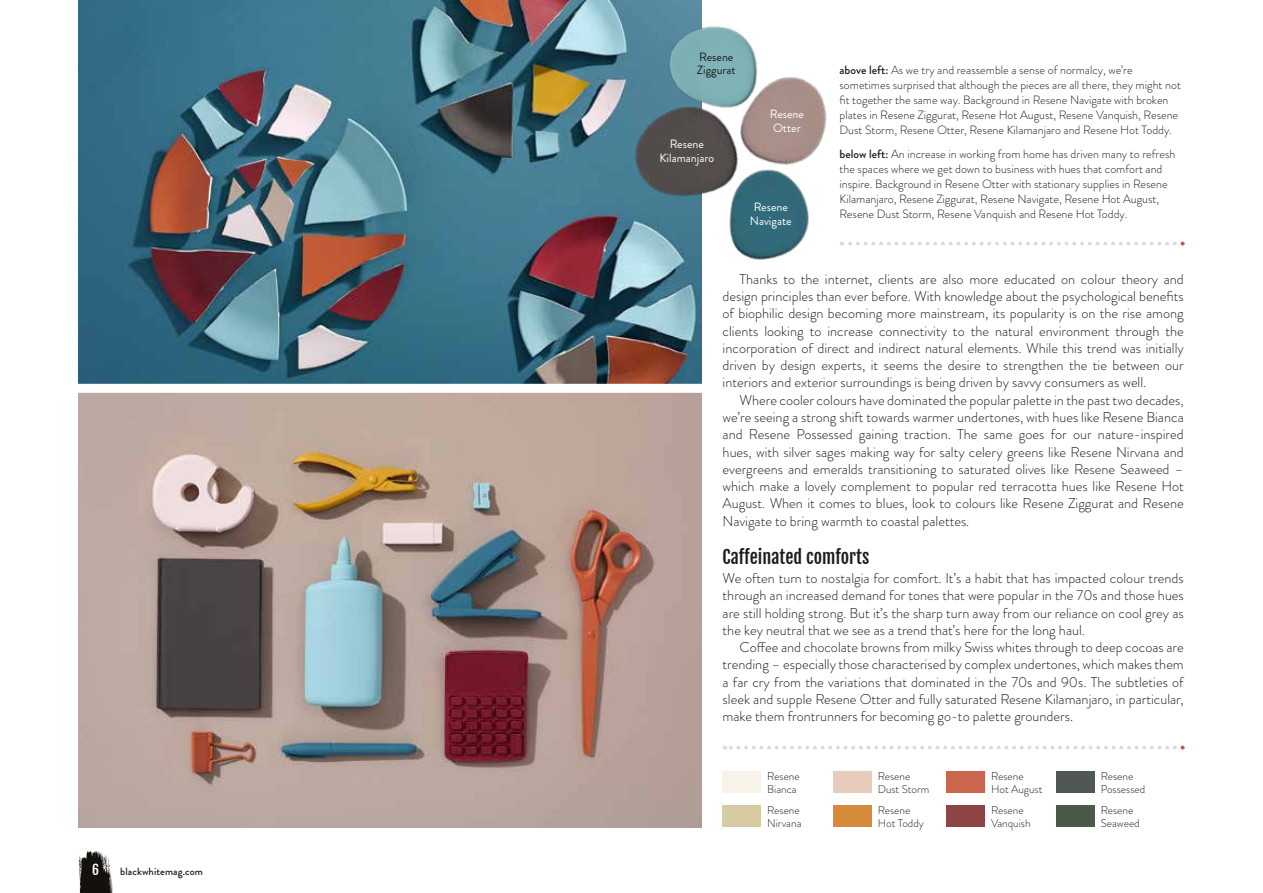
<style>
.page{position:relative;width:1263px;height:893px;background:#fff}
.page>*{position:absolute;margin:0;border:0;box-sizing:border-box;transform-origin:0 0}
.t1{font:18px "Fjalla One";color:#1d1d1b}
.t2{font:300 14.25px/17.2px "Brandon Grotesque";color:#1d1d1b;text-align:justify}
.t3{font:13.5px "Fjalla One";color:#fff}
.t4{font:300 12px/15px "Brandon Grotesque";color:#1d1d1b}
.t5{font:12px/13.5px "Brandon Grotesque";color:#fff;text-align:center}
.t6{font:12px/13.5px "Brandon Grotesque";color:#1d1d1b}
.t7{font:300 11.25px/12.8px "Brandon Grotesque";color:#1d1d1b}
.t8{font:500 10.5px "Brandon Grotesque";letter-spacing:.01em;color:#1d1d1b}
.s1{font-weight:500}
</style>
<div class="page">
<img style="left:79px;top:0;width:622px;height:384px">
<hr style="left:1262px;top:0;width:1px;height:893px;background:#dadada">
<img style="left:609px;top:75px;width:108px;height:158px">
<img style="left:717px;top:77px;width:110px;height:70px">
<img style="left:648px;top:0;width:137px;height:140px">
<img style="left:692px;top:147px;width:126px;height:141px">
<svg style="left:841px;top:242px;width:343px;height:3px"></svg>
<svg style="left:724px;top:746px;width:460px;height:3px"></svg>
<div style="left:723px;top:772px;width:38px;height:21px;background:#f8f3e8"></div>
<div style="left:723px;top:806px;width:38px;height:21px;background:#d6cba1"></div>
<div style="left:1056px;top:772px;width:38px;height:21px;background:#515755"></div>
<div style="left:1056px;top:806px;width:38px;height:21px;background:#4c5849"></div>
<div style="left:946px;top:806px;width:39px;height:21px;background:#8e4345"></div>
<div style="left:946px;top:772px;width:39px;height:21px;background:#ca664d"></div>
<div style="left:833px;top:772px;width:38px;height:21px;background:#e7ccbb"></div>
<div style="left:833px;top:806px;width:38px;height:21px;background:#d68b3a"></div>
<svg style="left:79px;top:393px;width:622px;height:434px;background:#a8938d"></svg>
<svg style="left:79px;top:851px;width:34px;height:42px"></svg>
<p class="t3" style="left:92px;top:861px;width:8px">6</p>
<p class="t8" style="left:120px;top:864px;width:84px">blackwhitemag.com</p>
<p class="t6" style="left:697px;top:50px;width:40px">Resene<br>Ziggurat</p>
<p class="t5" style="left:659px;top:138px;width:56px">Resene<br>Kilamanjaro</p>
<p class="t5" style="left:770px;top:107px;width:36px;text-align:left">Resene<br>Otter</p>
<p class="t5" style="left:750px;top:201px;width:43px">Resene<br>Navigate</p>
<p class="t4" style="left:839px;top:63px;width:343px"><span class="s1">above left:</span> As we try and reassemble a sense of normalcy, we’re sometimes surprised that although the pieces are all there, they might not fit together the same way. Background in Resene Navigate with broken plates in Resene Ziggurat, Resene Hot August, Resene Vanquish, Resene Dust Storm, Resene Otter, Resene Kilamanjaro and Resene Hot Toddy.</p>
<p class="t4" style="left:839px;top:146px;width:337px"><span class="s1">below left:</span> An increase in working from home has driven many to refresh the spaces where we get down to business with hues that comfort and inspire. Background in Resene Otter with stationary supplies in Resene Kilamanjaro, Resene Ziggurat, Resene Navigate, Resene Hot August, Resene Dust Storm, Resene Vanquish and Resene Hot Toddy.</p>
<p class="t2" style="left:723px;top:270px;width:463px;text-indent:17px">Thanks to the internet, clients are also more educated on colour theory and design principles than ever before. With knowledge about the psychological benefits of biophilic design becoming more mainstream, its popularity is on the rise among clients looking to increase connectivity to the natural environment through the incorporation of direct and indirect natural elements. While this trend was initially driven by design experts, it seems the desire to strengthen the tie between our interiors and exterior surroundings is being driven by savvy consumers as well.</p>
<p class="t2" style="left:723px;top:391px;width:463px;text-indent:17px">Where cooler colours have dominated the popular palette in the past two decades, we’re seeing a strong shift towards warmer undertones, with hues like Resene Bianca and Resene Possessed gaining traction. The same goes for our nature-inspired hues, with silver sages making way for salty celery greens like Resene Nirvana and evergreens and emeralds transitioning to saturated olives like Resene Seaweed – which make a lovely complement to popular red terracotta hues like Resene Hot August. When it comes to blues, look to colours like Resene Ziggurat and Resene Navigate to bring warmth to coastal palettes.</p>
<p class="t1" style="left:723px;top:545px;width:148px">Caffeinated comforts</p>
<p class="t2" style="left:723px;top:570px;width:463px">We often turn to nostalgia for comfort. It’s a habit that has impacted colour trends through an increased demand for tones that were popular in the 70s and those hues are still holding strong. But it’s the sharp turn away from our reliance on cool grey as the key neutral that we see as a trend that’s here for the long haul.</p>
<p class="t2" style="left:723px;top:639px;width:463px;text-indent:17px">Coffee and chocolate browns from milky Swiss whites through to deep cocoas are trending – especially those characterised by complex undertones, which makes them a far cry from the variations that dominated in the 70s and 90s. The subtleties of sleek and supple Resene Otter and fully saturated Resene Kilamanjaro, in particular, make them frontrunners for becoming go-to palette grounders.</p>
<p class="t7" style="left:767px;top:770px;width:34px">Resene<br>Bianca</p>
<p class="t7" style="left:767px;top:804px;width:36px">Resene<br>Nirvana</p>
<p class="t7" style="left:878px;top:770px;width:53px">Resene<br>Dust Storm</p>
<p class="t7" style="left:878px;top:804px;width:48px">Resene<br>Hot Toddy</p>
<p class="t7" style="left:991px;top:770px;width:53px">Resene<br>Hot August</p>
<p class="t7" style="left:991px;top:804px;width:41px">Resene<br>Vanquish</p>
<p class="t7" style="left:1101px;top:770px;width:46px">Resene<br>Possessed</p>
<p class="t7" style="left:1101px;top:804px;width:40px">Resene<br>Seaweed</p>
</div>
